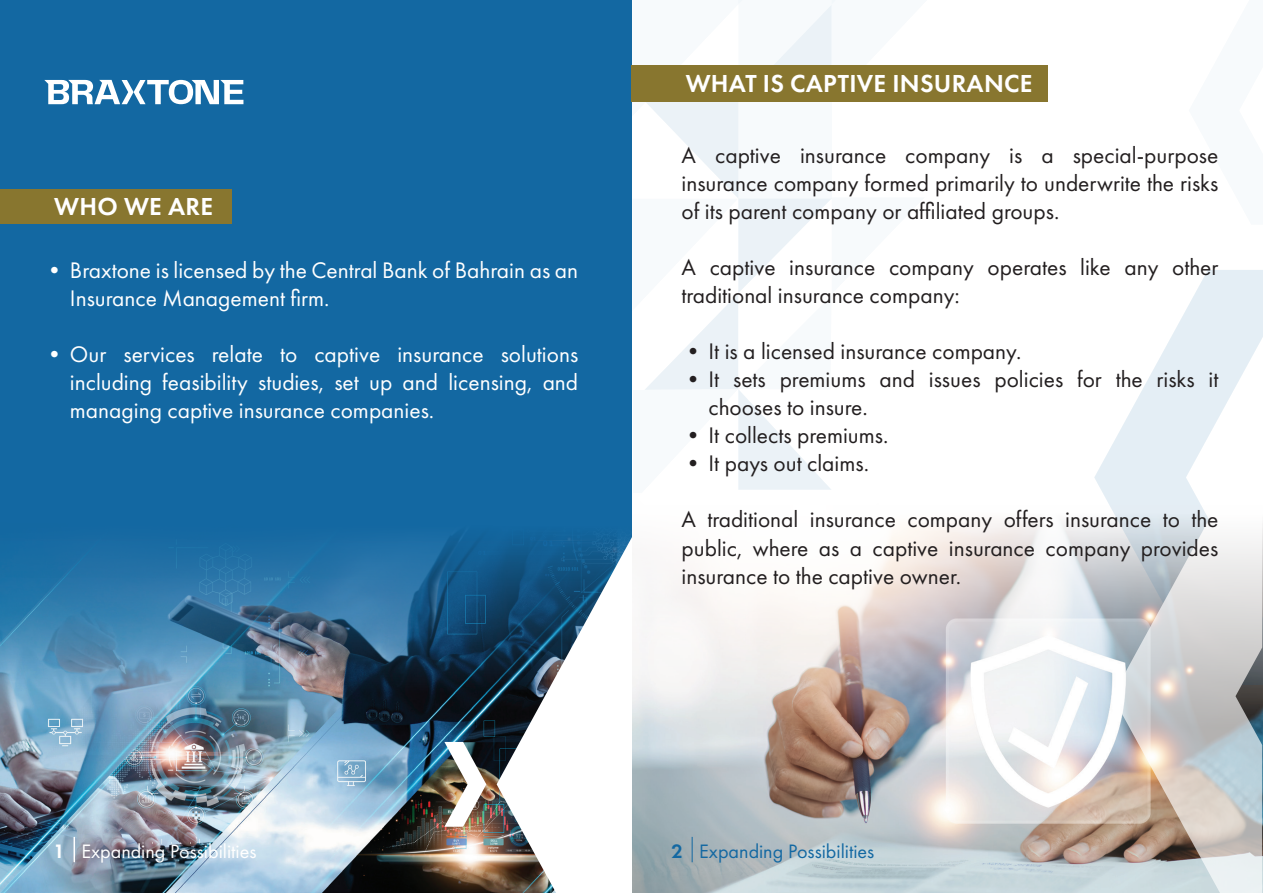
<style>
.page{position:relative;width:1263px;height:893px;background:#fff}
.page>*{position:absolute;margin:0;border:0;box-sizing:border-box;transform-origin:0 0}
.t1{font:600 25.5px "Futura PT";letter-spacing:.01em;color:#fff}
.t2{font:23.4px/28px "Futura PT";color:#231f20;text-align:justify}
.t3{font:23.4px/28px "Futura PT";color:#fff}
.t4{font:20.1px "Futura PT";color:#fff}
.t5{font:20.1px "Futura PT";color:#1368a2}
.s1{font-weight:600}
</style>
<div class="page">
<svg style="left:631px;top:0;width:204px;height:893px"></svg>
<img style="left:633px;top:747px;width:630px;height:146px">
<svg style="left:633px;top:493px;width:630px;height:254px"></svg>
<div style="left:0;top:0;width:631px;height:893px;background:#1368a2"></div>
<img style="left:0;top:710px;width:497px;height:183px">
<svg style="left:0;top:536px;width:497px;height:174px"></svg>
<svg style="left:1094px;top:270px;width:168px;height:415px"></svg>
<svg style="left:1112px;top:422px;width:150px;height:471px;background:#d0d0d0"></svg>
<svg style="left:44px;top:80px;width:199px;height:24px"></svg>
<img style="left:444px;top:742px;width:42px;height:85px">
<div style="left:0;top:189px;width:232px;height:34px;background:#88762f"></div>
<div style="left:631px;top:65px;width:417px;height:37px;background:#88762f"></div>
<svg style="left:74px;top:837px;width:1px;height:25px"></svg>
<svg style="left:497px;top:417px;width:135px;height:476px"></svg>
<p class="t1" style="left:54px;top:190px;width:160px">WHO WE ARE</p>
<p class="t3" style="left:70px;top:256px;width:510px;text-indent:-27px">•Braxtone is licensed by the Central Bank of Bahrain as an<br>Insurance Management firm.</p>
<p class="t3" style="left:70px;top:340px;width:510px;text-align:justify;text-indent:-27px">•Our services relate to captive insurance solutions including feasibility studies, set up and licensing, and managing captive insurance companies.</p>
<p class="t1" style="left:686px;top:68px;width:348px">WHAT IS CAPTIVE INSURANCE</p>
<p class="t2" style="left:681px;top:141px;width:538px">A captive insurance company is a special-purpose insurance company formed primarily to underwrite the risks of its parent company or affiliated groups.</p>
<p class="t2" style="left:681px;top:253px;width:538px">A captive insurance company operates like any other traditional insurance company:</p>
<p class="t2" style="left:681px;top:337px;width:341px">• It is a licensed insurance company.</p>
<p class="t2" style="left:708px;top:365px;width:511px;text-indent:-27px">• It sets premiums and issues policies for the risks it chooses to insure.</p>
<p class="t2" style="left:681px;top:421px;width:208px">• It collects premiums.</p>
<p class="t2" style="left:681px;top:449px;width:189px">• It pays out claims.</p>
<p class="t2" style="left:681px;top:506px;width:538px">A traditional insurance company offers insurance to the public, where as a captive insurance company provides insurance to the captive owner.</p>
<p class="t4" style="left:53px;top:839px;width:205px"><span class="s1">1</span> Expanding Possibilities</p>
<p class="t5" style="left:671px;top:839px;width:205px"><span class="s1">2</span> Expanding Possibilities</p>
</div>
